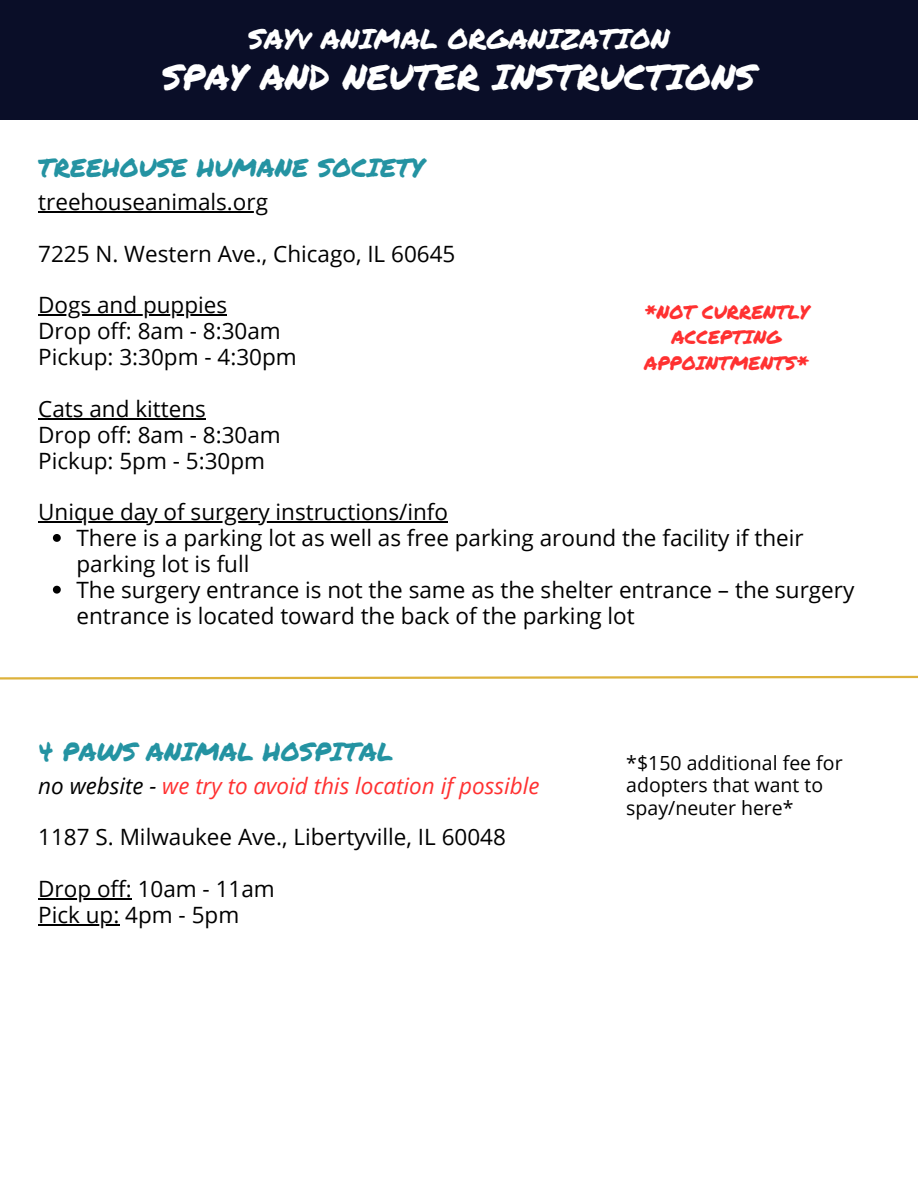
<style>
.page{position:relative;width:918px;height:1188px;background:#fff}
.page>*{position:absolute;margin:0;border:0;box-sizing:border-box;transform-origin:0 0}
.t1{font:35.25px "Permanent Marker";color:#fff}
.t2{font:27.75px "Permanent Marker";color:#fff}
.t3{font:25.5px "Permanent Marker";color:#2493a2}
.t4{font:22.5px/25.8px "Open Sans";color:#000}
.t5{font:italic 22.5px "Open Sans";color:#ff3131}
.t6{font:19.5px/22.5px "Open Sans";color:#000}
.t7{font:18.9px/25.8px "Permanent Marker";color:#ff3131;text-align:center}
.s1{color:#000}
</style>
<div class="page">
<div style="left:0;top:0;width:918px;height:120px;background:#0a0e28"></div>
<hr style="left:38px;top:211px;width:230px;height:1px;background:#000">
<hr style="left:38px;top:315px;width:189px;height:1px;background:#000">
<hr style="left:38px;top:418px;width:168px;height:1px;background:#000">
<hr style="left:38px;top:522px;width:410px;height:1px;background:#000">
<svg style="left:53px;top:534px;width:8px;height:8px"></svg>
<svg style="left:53px;top:586px;width:8px;height:8px"></svg>
<hr style="left:38px;top:898px;width:94px;height:1px;background:#000">
<hr style="left:38px;top:924px;width:81px;height:1px;background:#000">
<svg style="left:0;top:675px;width:918px;height:5px"></svg>
<h3 class="t2" style="left:248px;top:19px;width:423px">SAYv ANIMAL ORGANIZATION</h3>
<h1 class="t1" style="left:162px;top:51px;width:595px">SPAY AND NEUTER INSTRUCTIONS</h1>
<h2 class="t3" style="left:38px;top:149px;width:387px">TREEHOUSE HUMANE SOCIETY</h2>
<h4 class="t4" style="left:38px;top:188px;width:231px">treehouseanimals.org</h4>
<h4 class="t4" style="left:38px;top:240px;width:419px">7225 N. Western Ave., Chicago, IL 60645</h4>
<h4 class="t4" style="left:38px;top:292px;width:260px">Dogs and puppies<br>Drop off: 8am - 8:30am<br>Pickup: 3:30pm - 4:30pm</h4>
<h4 class="t4" style="left:38px;top:395px;width:244px">Cats and kittens<br>Drop off: 8am - 8:30am<br>Pickup: 5pm - 5:30pm</h4>
<h4 class="t4" style="left:38px;top:499px;width:411px">Unique day of surgery instructions/info</h4>
<p class="t4" style="left:77px;top:525px;width:729px">There is a parking lot as well as free parking around the facility if their parking lot is full</p>
<p class="t4" style="left:77px;top:576px;width:779px">The surgery entrance is not the same as the shelter entrance – the surgery entrance is located toward the back of the parking lot</p>
<h5 class="t7" style="left:644px;top:298px;width:167px">*NOT CURRENTLY<br>ACCEPTING<br>APPOINTMENTS*</h5>
<p class="t3" style="left:38px;top:733px;width:357px">4 PAWS ANIMAL HOSPITAL</p>
<h2 class="t5" style="left:38px;top:770px;width:503px"><span class="s1">no website -</span> we try to avoid this location if possible</h2>
<p class="t4" style="left:38px;top:824px;width:469px">1187 S. Milwaukee Ave., Libertyville, IL 60048</p>
<h4 class="t4" style="left:38px;top:875px;width:238px">Drop off: 10am - 11am</h4>
<h4 class="t4" style="left:38px;top:901px;width:202px">Pick up: 4pm - 5pm</h4>
<h4 class="t6" style="left:626px;top:751px;width:218px">*$150 additional fee for adopters that want to spay/neuter here*</h4>
</div>
